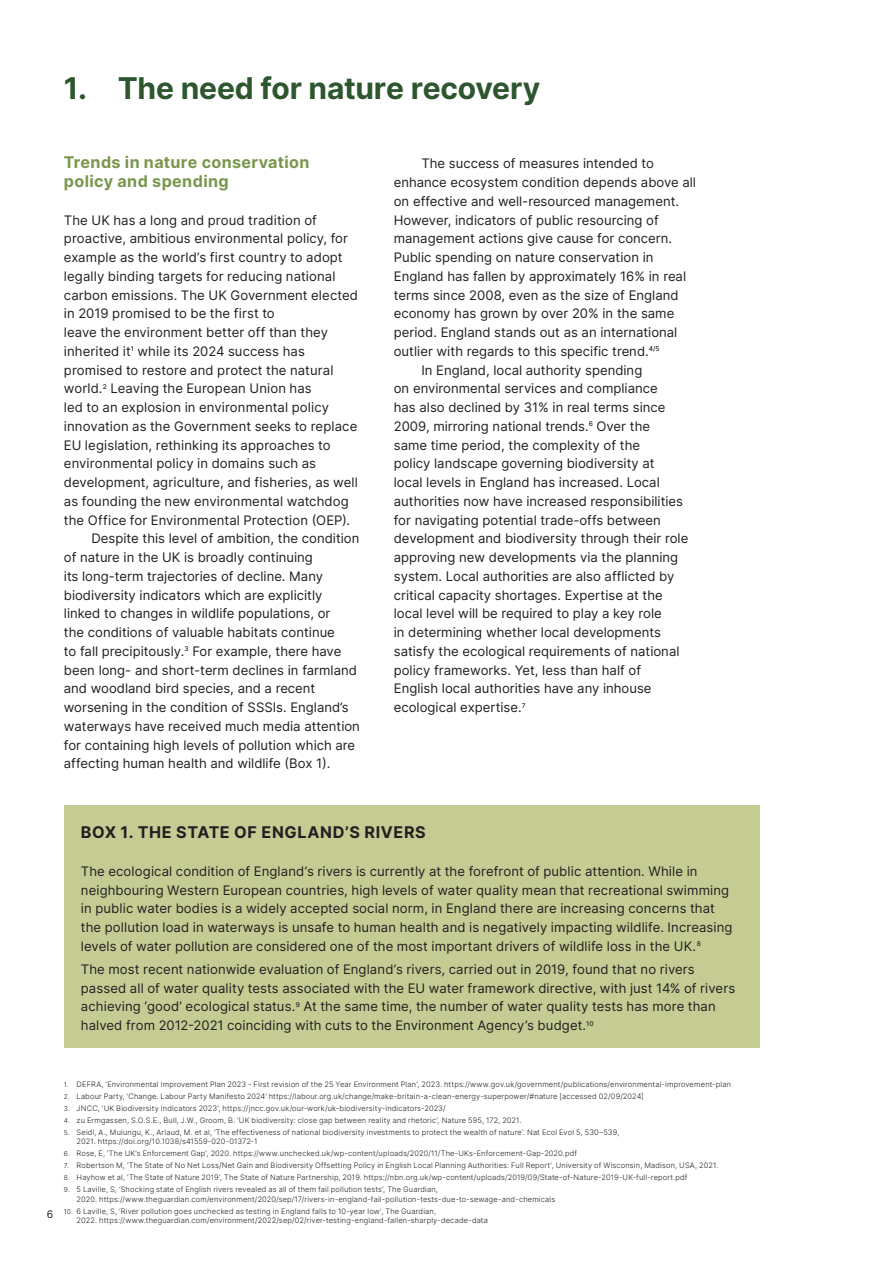
<style>
.page{position:relative;width:893px;height:1263px;background:#fff}
.page>*{position:absolute;margin:0;border:0;box-sizing:border-box;transform-origin:0 0}
.t1{font:700 30px "Inter";letter-spacing:-.005em;color:#2d562f}
.t2{font:700 16.2px/18.8px "Inter";letter-spacing:.025em;color:#79974c}
.t3{font:700 16.2px "Inter";letter-spacing:.04em;color:#231f20}
.t4{font:13.2px/18.8px "Inter";color:#231f20}
.Footnote{font:10.5px "Inter";color:#231f20}
.Footnote-2{font:300 7.5px/9.8px "Inter";letter-spacing:.02em;color:#231f20}
.s1{font-size:6.75px}
</style>
<div class="page">
<div style="left:64px;top:806px;width:696px;height:242px;background:#c4cc94"></div>
<h1 class="t1" style="left:64px;top:70px;width:478px">1. The need for nature recovery</h1>
<h2 class="t2" style="left:64px;top:153px;width:247px">Trends in nature conservation policy and spending</h2>
<p class="t4" style="left:64px;top:210px;width:296px">The UK has a long and proud tradition of proactive, ambitious environmental policy, for example as the world’s first country to adopt legally binding targets for reducing national carbon emissions. The UK Government elected in 2019 promised to be the first to<br>leave the environment better off than they inherited it<sup>1</sup> while its 2024 success has promised to restore and protect the natural world.<sup>2</sup> Leaving the European Union has<br>led to an explosion in environmental policy innovation as the Government seeks to replace EU legislation, rethinking its approaches to environmental policy in domains such as development, agriculture, and fisheries, as well as founding the new environmental watchdog the Office for Environmental Protection (OEP).</p>
<p class="t4" style="left:64px;top:529px;width:298px;text-indent:28px">Despite this level of ambition, the condition of nature in the UK is broadly continuing<br>its long-term trajectories of decline. Many biodiversity indicators which are explicitly linked to changes in wildlife populations, or<br>the conditions of valuable habitats continue<br>to fall precipitously.<sup>3</sup> For example, there have been long- and short-term declines in farmland and woodland bird species, and a recent worsening in the condition of SSSIs. England’s waterways have received much media attention for containing high levels of pollution which are affecting human health and wildlife (Box 1).</p>
<p class="t4" style="left:394px;top:154px;width:304px;text-indent:28px">The success of measures intended to enhance ecosystem condition depends above all on effective and well-resourced management.<br>However, indicators of public resourcing of management actions give cause for concern.<br>Public spending on nature conservation in England has fallen by approximately 16% in real terms since 2008, even as the size of England economy has grown by over 20% in the same period. England stands out as an international outlier with regards to this specific trend.<sup>4/5</sup></p>
<p class="t4" style="left:394px;top:360px;width:296px;text-indent:28px">In England, local authority spending<br>on environmental services and compliance<br>has also declined by 31% in real terms since 2009, mirroring national trends.<sup>6</sup> Over the<br>same time period, the complexity of the<br>policy landscape governing biodiversity at<br>local levels in England has increased. Local authorities now have increased responsibilities for navigating potential trade-offs between development and biodiversity through their role approving new developments via the planning system. Local authorities are also afflicted by critical capacity shortages. Expertise at the local level will be required to play a key role<br>in determining whether local developments satisfy the ecological requirements of national policy frameworks. Yet, less than half of English local authorities have any inhouse ecological expertise.<sup>7</sup></p>
<p class="t3" style="left:81px;top:823px;width:346px">BOX 1. THE STATE OF ENGLAND’S RIVERS</p>
<p class="t4" style="left:81px;top:862px;width:653px">The ecological condition of England’s rivers is currently at the forefront of public attention. While in neighbouring Western European countries, high levels of water quality mean that recreational swimming in public water bodies is a widely accepted social norm, in England there are increasing concerns that the pollution load in waterways is unsafe to human health and is negatively impacting wildlife. Increasing levels of water pollution are considered one of the most important drivers of wildlife loss in the UK.<sup>8</sup></p>
<p class="t4" style="left:81px;top:960px;width:656px">The most recent nationwide evaluation of England’s rivers, carried out in 2019, found that no rivers passed all of water quality tests associated with the EU water framework directive, with just 14% of rivers achieving ‘good’ ecological status.<sup>9</sup> At the same time, the number of water quality tests has more than halved from 2012-2021 coinciding with cuts to the Environment Agency’s budget.<sup>10</sup></p>
<p class="Footnote" style="left:47px;top:1208px;width:8px">6</p>
<p class="Footnote-2" style="left:64px;top:1080px;width:669px"><span class="s1">1.</span> DEFRA, ‘Environmental Improvement Plan 2023 - First revision of the 25 Year Environment Plan’, 2023. https://www.gov.uk/government/publications/environmental-improvement-plan</p>
<p class="Footnote-2" style="left:64px;top:1091px;width:581px"><span class="s1">2.</span> Labour Party, ‘Change. Labour Party Manifesto 2024’ https://labour.org.uk/change/make-britain-a-clean-energy-superpower/#nature [accessed 02/09/2024]</p>
<p class="Footnote-2" style="left:64px;top:1103px;width:383px"><span class="s1">3.</span> JNCC, ‘UK Biodiversity Indicators 2023’, https://jncc.gov.uk/our-work/uk-biodiversity-indicators-2023/</p>
<p class="Footnote-2" style="left:64px;top:1115px;width:459px"><span class="s1">4.</span> zu Ermgassen, S.O.S.E., Bull, J.W., Groom, B. ‘UK biodiversity: close gap between reality and rhetoric’, Nature 595, 172, 2021.</p>
<p class="Footnote-2" style="left:77px;top:1127px;width:544px;text-indent:-13px"><span class="s1">5.</span> Seidl, A., Mulungu, K., Arlaud, M. et al, ‘The effectiveness of national biodiversity investments to protect the wealth of nature’. Nat Ecol Evol 5, 530–539,<br>2021. https://doi.org/10.1038/s41559-020-01372-1</p>
<p class="Footnote-2" style="left:64px;top:1149px;width:515px"><span class="s1">6.</span> Rose, E, ‘The UK’s Enforcement Gap’, 2020. https://www.unchecked.uk/wp-content/uploads/2020/11/The-UKs-Enforcement-Gap-2020.pdf</p>
<p class="Footnote-2" style="left:64px;top:1161px;width:656px"><span class="s1">7.</span> Robertson M, ‘The State of No Net Loss/Net Gain and Biodiversity Offsetting Policy in English Local Planning Authorities: Full Report’, University of Wisconsin, Madison, USA, 2021.</p>
<p class="Footnote-2" style="left:64px;top:1172px;width:625px"><span class="s1">8.</span> Hayhow et al, ‘The State of Nature 2019’, The State of Nature Partnership, 2019. https://nbn.org.uk/wp-content/uploads/2019/09/State-of-Nature-2019-UK-full-report.pdf</p>
<p class="Footnote-2" style="left:77px;top:1184px;width:480px;text-indent:-13px"><span class="s1">9.</span> 5 Laville, S, ‘Shocking state of English rivers revealed as all of them fail pollution tests’, The Guardian,<br>2020. https://www.theguardian.com/environment/2020/sep/17/rivers-in-england-fail-pollution-tests-due-to-sewage-and-chemicals</p>
<p class="Footnote-2" style="left:64px;top:1206px;width:374px"><span class="s1">10.</span> 6 Laville, S, ‘River pollution goes unchecked as testing in England falls to 10-year low’, The Guardian,</p>
<p class="Footnote-2" style="left:77px;top:1216px;width:413px">2022. https://www.theguardian.com/environment/2022/sep/02/river-testing-england-fallen-sharply-decade-data</p>
</div>
